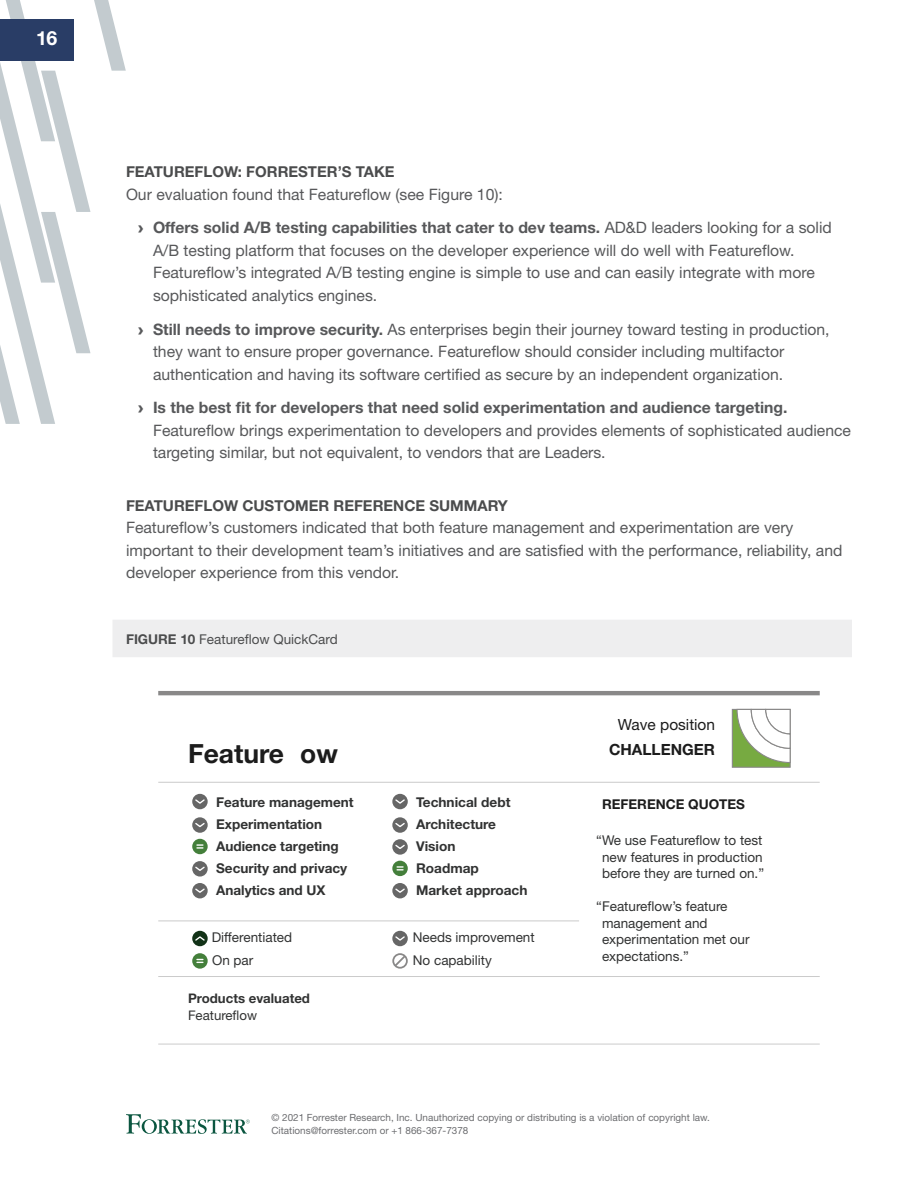
<style>
.page{position:relative;width:918px;height:1188px;background:#fff}
.page>*{position:absolute;margin:0;border:0;box-sizing:border-box;transform-origin:0 0}
.t1{font:700 26.4px "Helvetica Neue LT Std";color:#1c1c1c}
.t2{font:700 19.5px "Helvetica Neue LT Std";color:#fff}
.t3{font:15.75px/22.5px "Helvetica Neue LT Std";color:#57585a}
.t4{font:15.45px/25.3px "Helvetica Neue LT Std";color:#1c1c1c;text-align:center}
.Heading_2{font:700 15px "Helvetica Neue LT Std";color:#4b4c4d}
.t5{font:13.5px/16.5px "Helvetica Neue LT Std";color:#313232;text-align:center}
.t6{font:700 13.5px/22px "Helvetica Neue LT Std";color:#313232}
.FigureOneThirdPage{font:13.5px "Helvetica Neue LT Std";color:#4b4c4d}
.t7{font:700 13.5px "Helvetica Neue LT Std";color:#1c1c1c}
.t8{font:700 13.2px/16.5px "Helvetica Neue LT Std";color:#313232}
.t9{font:9.9px/12.8px "Helvetica Neue LT Std";color:#6c6d70}
.s1{font-family:"Arial";font-weight:900}
.s2{font-weight:700}
.s3{font-weight:400}
</style>
<div class="page">
<svg style="left:0;top:0;width:126px;height:424px"></svg>
<div style="left:0;top:19px;width:74px;height:41px;background:#293d66"></div>
<svg style="left:126px;top:1114px;width:124px;height:20px"></svg>
<div style="left:112px;top:620px;width:740px;height:37px;background:#eeeeef"></div>
<hr style="left:158px;top:691px;width:662px;height:4px;background:#898888">
<hr style="left:158px;top:782px;width:662px;height:1px;background:#cbcbcb">
<hr style="left:158px;top:976px;width:662px;height:1px;background:#cbcbcb">
<hr style="left:158px;top:1044px;width:662px;height:1px;background:#cbcbcb">
<svg style="left:192px;top:794px;width:16px;height:15px"></svg>
<svg style="left:194px;top:798px;width:12px;height:7px"></svg>
<svg style="left:392px;top:794px;width:16px;height:15px"></svg>
<svg style="left:394px;top:798px;width:12px;height:7px"></svg>
<svg style="left:392px;top:817px;width:16px;height:16px"></svg>
<svg style="left:394px;top:822px;width:12px;height:6px"></svg>
<svg style="left:392px;top:839px;width:16px;height:16px"></svg>
<svg style="left:394px;top:843px;width:12px;height:7px"></svg>
<svg style="left:392px;top:861px;width:16px;height:15px"></svg>
<svg style="left:397px;top:866px;width:6px;height:5px"></svg>
<svg style="left:392px;top:883px;width:16px;height:15px"></svg>
<svg style="left:394px;top:887px;width:12px;height:7px"></svg>
<svg style="left:192px;top:883px;width:16px;height:15px"></svg>
<svg style="left:194px;top:887px;width:12px;height:7px"></svg>
<svg style="left:192px;top:839px;width:16px;height:15px"></svg>
<svg style="left:197px;top:844px;width:6px;height:5px"></svg>
<svg style="left:192px;top:861px;width:16px;height:16px"></svg>
<svg style="left:194px;top:865px;width:12px;height:7px"></svg>
<svg style="left:192px;top:817px;width:16px;height:16px"></svg>
<svg style="left:194px;top:822px;width:12px;height:6px"></svg>
<div style="left:732px;top:709px;width:59px;height:59px;background:#77aa41;border:1px solid #898888"></div>
<svg style="left:736px;top:708px;width:55px;height:56px"></svg>
<hr style="left:158px;top:920px;width:421px;height:1px;background:#cbcbcb">
<svg style="left:192px;top:931px;width:16px;height:15px"></svg>
<svg style="left:194px;top:935px;width:12px;height:7px"></svg>
<div style="left:392px;top:931px;width:16px;height:15px;background:#666;border-radius:50%"></div>
<svg style="left:395px;top:936px;width:10px;height:5px"></svg>
<svg style="left:192px;top:953px;width:16px;height:16px"></svg>
<svg style="left:197px;top:959px;width:6px;height:4px"></svg>
<svg style="left:392px;top:953px;width:16px;height:16px"></svg>
<p class="t2" style="left:36px;top:26px;width:23px">16</p>
<h2 class="Heading_2" style="left:126px;top:163px;width:270px">FEATUREFLOW: FORRESTER’S TAKE</h2>
<p class="t3" style="left:126px;top:183px;width:378px">Our evaluation found that Featureflow (see Figure 10):</p>
<p class="t3" style="left:153px;top:216px;width:680px;text-indent:-15px"><span class="s1">›</span> <span class="s2">Offers solid A/B testing capabilities that cater to dev teams.</span> AD&amp;D leaders looking for a solid A/B testing platform that focuses on the developer experience will do well with Featureflow.<br>Featureflow’s integrated A/B testing engine is simple to use and can easily integrate with more sophisticated analytics engines.</p>
<p class="t3" style="left:153px;top:318px;width:678px;text-indent:-15px"><span class="s1">›</span> <span class="s2">Still needs to improve security.</span> As enterprises begin their journey toward testing in production, they want to ensure proper governance. Featureflow should consider including multifactor authentication and having its software certified as secure by an independent organization.</p>
<p class="t3" style="left:153px;top:396px;width:700px;text-indent:-15px"><span class="s1">›</span> <span class="s2">Is the best fit for developers that need solid experimentation and audience targeting.<br></span>Featureflow brings experimentation to developers and provides elements of sophisticated audience targeting similar, but not equivalent, to vendors that are Leaders.</p>
<h2 class="Heading_2" style="left:126px;top:496px;width:383px">FEATUREFLOW CUSTOMER REFERENCE SUMMARY</h2>
<p class="t3" style="left:126px;top:516px;width:718px">Featureflow’s customers indicated that both feature management and experimentation are very important to their development team’s initiatives and are satisfied with the performance, reliability, and developer experience from this vendor.</p>
<p class="FigureOneThirdPage" style="left:126px;top:631px;width:213px"><span class="s2">FIGURE 10</span> Featureflow QuickCard</p>
<p class="t1" style="left:188px;top:737px;width:151px">Feature ow</p>
<p class="t6" style="left:216px;top:791px;width:139px">Feature management<br>Experimentation<br>Audience targeting<br>Security and privacy<br>Analytics and UX</p>
<p class="t6" style="left:416px;top:791px;width:113px">Technical debt<br>Architecture<br>Vision<br>Roadmap<br>Market approach</p>
<p class="t5" style="left:212px;top:929px;width:82px">Differentiated</p>
<p class="t5" style="left:413px;top:929px;width:123px">Needs improvement</p>
<p class="t5" style="left:212px;top:952px;width:43px">On par</p>
<p class="t5" style="left:413px;top:951px;width:81px">No capability</p>
<p class="t8" style="left:188px;top:990px;width:124px">Products evaluated<br><span class="s3">Featureflow</span></p>
<p class="t4" style="left:609px;top:711px;width:108px">Wave position<br><span class="s2">CHALLENGER</span></p>
<p class="t7" style="left:602px;top:795px;width:145px">REFERENCE QUOTES</p>
<p class="t5" style="left:596px;top:832px;width:169px">“We use Featureflow to test new features in production before they are turned on.”</p>
<p class="t5" style="left:602px;top:898px;width:149px;text-align:left;text-indent:-6px">“Featureflow’s feature management and experimentation met our expectations.”</p>
<p class="t9" style="left:272px;top:1111px;width:440px">© 2021 Forrester Research, Inc. Unauthorized copying or distributing is a violation of copyright law.<br>Citations@forrester.com or +1 866-367-7378</p>
</div>
